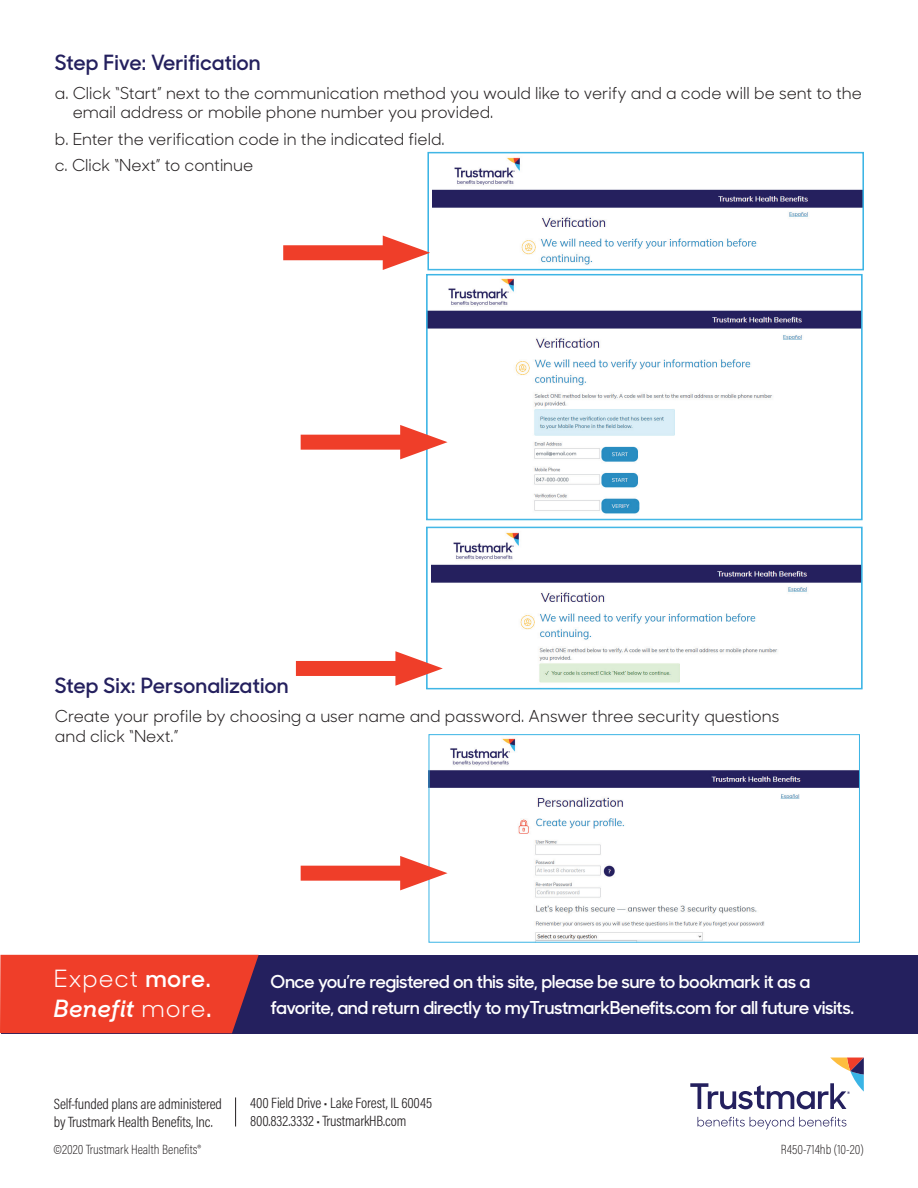
<style>
.page{position:relative;width:918px;height:1188px;background:#fff}
.page>*{position:absolute;margin:0;border:0;box-sizing:border-box;transform-origin:0 0}
.t1{font:23.7px/30px "Sharp Sans No 1";letter-spacing:.04em;color:#fff}
.t2{font:600 21px "Sharp Sans No 1";color:#24205e}
.t3{font:600 17.85px/25.5px "Sharp Sans No 1";letter-spacing:-.03em;color:#fff}
.t4{font:16.5px/19.5px "Sharp Sans No 1";color:#231f20}
.t5{font:300 15px/18px "Acumin Pro Cond";letter-spacing:-.01em;color:#231f20}
.t6{font:200 13.5px "Acumin Pro Cond";color:#231f20}
.s1{font-weight:600}
.s2{font-weight:600;font-style:italic}
</style>
<div class="page">
<div style="left:2px;top:955px;width:916px;height:78px;background:#24205e"></div>
<div style="left:0;top:955px;width:259px;height:78px;background:#ef3e29"></div>
<svg style="left:428px;top:152px;width:436px;height:118px"></svg>
<svg style="left:426px;top:274px;width:436px;height:246px"></svg>
<div style="left:283px;top:245px;width:119px;height:15px;background:#ef3e29"></div>
<svg style="left:383px;top:236px;width:47px;height:34px"></svg>
<div style="left:301px;top:435px;width:119px;height:15px;background:#ef3e29"></div>
<svg style="left:400px;top:425px;width:48px;height:34px"></svg>
<img style="left:431px;top:738px;width:427px;height:203px">
<div style="left:429px;top:734px;width:431px;height:209px;border:1px solid #3ab4e5"></div>
<div style="left:301px;top:866px;width:119px;height:15px;background:#ef3e29"></div>
<svg style="left:400px;top:856px;width:48px;height:34px"></svg>
<svg style="left:698px;top:1117px;width:148px;height:12px"></svg>
<svg style="left:690px;top:1058px;width:174px;height:51px"></svg>
<svg style="left:426px;top:527px;width:436px;height:162px"></svg>
<div style="left:427px;top:528px;width:435px;height:161px;border:1px solid #3ab4e5"></div>
<div style="left:296px;top:661px;width:119px;height:15px;background:#ef3e29"></div>
<svg style="left:395px;top:651px;width:48px;height:35px"></svg>
<hr style="left:235px;top:1097px;width:1px;height:30px;background:#231f20">
<p class="t2" style="left:55px;top:47px;width:207px">Step Five: Verification</p>
<p class="t4" style="left:73px;top:83px;width:791px;text-indent:-18px">a. Click “Start” next to the communication method you would like to verify and a code will be sent to the email address or mobile phone number you provided.</p>
<p class="t4" style="left:55px;top:125px;width:391px;line-height:26.2px">b. Enter the verification code in the indicated field. c. Click “Next” to continue</p>
<p class="t2" style="left:55px;top:670px;width:235px">Step Six: Personalization</p>
<p class="t4" style="left:55px;top:706px;width:726px">Create your profile by choosing a user name and password. Answer three security questions and click “Next.”</p>
<h1 class="t1" style="left:54px;top:962px;width:159px">Expect <span class="s1">more.<br></span><span class="s2">Benefit</span> more<span class="s1">.</span></h1>
<p class="t3" style="left:271px;top:968px;width:585px">Once you’re registered on this site, please be sure to bookmark it as a favorite, and return directly to myTrustmarkBenefits.com for all future visits.</p>
<p class="t5" style="left:54px;top:1094px;width:170px">Self-funded plans are administered by Trustmark Health Benefits, Inc.</p>
<p class="t5" style="left:250px;top:1093px;width:183px">400 Field Drive • Lake Forest, IL 60045<br>800.832.3332 • TrustmarkHB.com</p>
<p class="t6" style="left:54px;top:1141px;width:149px">©2020 Trustmark Health Benefits®</p>
<p class="t6" style="left:781px;top:1141px;width:84px">R450-714hb (10-20)</p>
</div>
